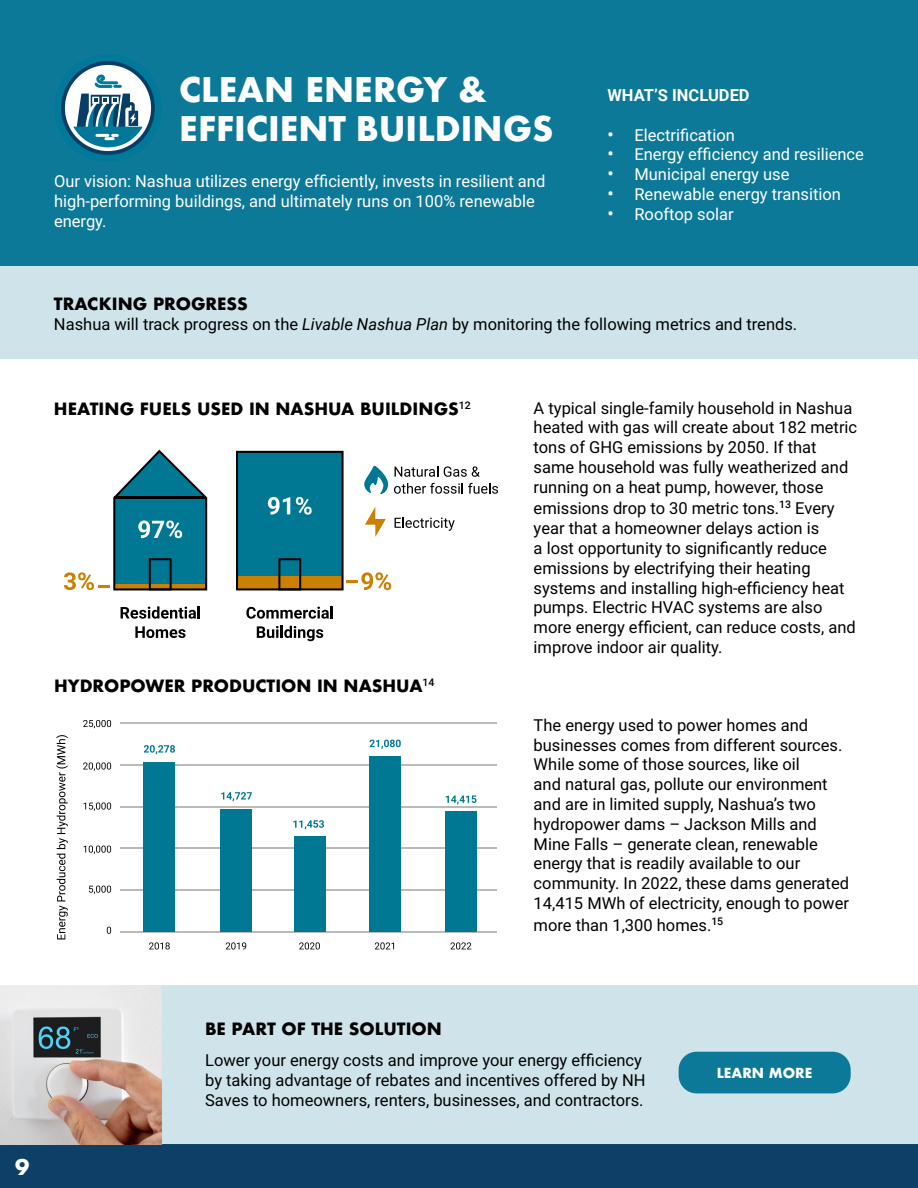
<style>
.page{position:relative;width:918px;height:1188px;background:#fff}
.page>*{position:absolute;margin:0;border:0;box-sizing:border-box;transform-origin:0 0}
.t1{font:700 33px/39.6px "Futura";color:#fff}
.t2{font:700 21px "Futura";color:#fff}
.t3{font:16.5px/19.8px "Roboto";color:#000}
.t4{font:16.5px/19.8px "Roboto";color:#fff}
.t5{font:700 16.5px "Futura";color:#000}
.t6{font:700 16.5px "Roboto";color:#fff}
.t7{font:700 13.5px "Futura";color:#fff}
.s1{font-weight:500;font-size:18px}
.s2{font-style:italic}
</style>
<div class="page">
<div style="left:0;top:1145px;width:918px;height:43px;background:#0e3f66"></div>
<div style="left:0;top:266px;width:918px;height:93px;background:#cfe4ea"></div>
<div style="left:0;top:0;width:918px;height:266px;background:#0c7998"></div>
<div style="left:0;top:986px;width:918px;height:159px;background:#cfe4ea"></div>
<img style="left:0;top:986px;width:162px;height:159px">
<div style="left:679px;top:1052px;width:172px;height:41px;background:#0c7998;border-radius:18px"></div>
<div style="left:54px;top:54px;width:108px;height:108px;background:#007899;border-radius:50%"></div>
<svg style="left:61px;top:61px;width:94px;height:94px"></svg>
<svg style="left:121px;top:606px;width:79px;height:13px"></svg>
<svg style="left:135px;top:626px;width:51px;height:12px"></svg>
<svg style="left:246px;top:606px;width:87px;height:13px"></svg>
<svg style="left:257px;top:626px;width:66px;height:15px"></svg>
<svg style="left:64px;top:450px;width:143px;height:140px"></svg>
<svg style="left:236px;top:451px;width:262px;height:139px"></svg>
<hr style="left:121px;top:931px;width:376px;height:1px;background:#bababa">
<hr style="left:121px;top:889px;width:376px;height:2px;background:#bababa">
<hr style="left:121px;top:848px;width:376px;height:1px;background:#bababa">
<hr style="left:121px;top:806px;width:376px;height:1px;background:#bababa">
<hr style="left:121px;top:764px;width:376px;height:2px;background:#bababa">
<hr style="left:121px;top:723px;width:376px;height:1px;background:#bababa">
<svg style="left:107px;top:927px;width:4px;height:7px"></svg>
<svg style="left:89px;top:886px;width:22px;height:8px"></svg>
<svg style="left:84px;top:846px;width:27px;height:8px"></svg>
<svg style="left:84px;top:803px;width:27px;height:8px"></svg>
<svg style="left:83px;top:762px;width:28px;height:9px"></svg>
<svg style="left:83px;top:720px;width:28px;height:8px"></svg>
<svg style="left:56px;top:735px;width:12px;height:204px"></svg>
<div style="left:144px;top:762px;width:31px;height:169px;background:#007894"></div>
<svg style="left:149px;top:942px;width:21px;height:8px"></svg>
<svg style="left:144px;top:745px;width:31px;height:9px"></svg>
<div style="left:220px;top:809px;width:32px;height:122px;background:#007894"></div>
<svg style="left:226px;top:942px;width:20px;height:8px"></svg>
<svg style="left:221px;top:792px;width:31px;height:9px"></svg>
<div style="left:294px;top:836px;width:32px;height:95px;background:#007894"></div>
<svg style="left:299px;top:942px;width:21px;height:8px"></svg>
<svg style="left:293px;top:820px;width:31px;height:10px"></svg>
<div style="left:369px;top:756px;width:32px;height:175px;background:#007894"></div>
<svg style="left:375px;top:942px;width:19px;height:8px"></svg>
<svg style="left:370px;top:740px;width:31px;height:9px"></svg>
<div style="left:445px;top:811px;width:32px;height:120px;background:#007894"></div>
<svg style="left:451px;top:942px;width:20px;height:8px"></svg>
<svg style="left:446px;top:795px;width:30px;height:10px"></svg>
<h1 class="t1" style="left:179px;top:70px;width:376px">CLEAN ENERGY &amp;<br>EFFICIENT BUILDINGS</h1>
<p class="t4" style="left:54px;top:171px;width:493px">Our vision: Nashua utilizes energy efficiently, invests in resilient and high-performing buildings, and ultimately runs on 100% renewable energy.</p>
<p class="t6" style="left:607px;top:84px;width:144px">WHAT’S INCLUDED</p>
<p class="t4" style="left:607px;top:124px;width:129px"><span class="s1">•</span> Electrification</p>
<p class="t4" style="left:607px;top:144px;width:258px"><span class="s1">•</span> Energy efficiency and resilience</p>
<p class="t4" style="left:607px;top:164px;width:184px"><span class="s1">•</span> Municipal energy use</p>
<p class="t4" style="left:607px;top:184px;width:235px"><span class="s1">•</span> Renewable energy transition</p>
<p class="t4" style="left:607px;top:203px;width:128px"><span class="s1">•</span> Rooftop solar</p>
<p class="t5" style="left:54px;top:292px;width:195px">TRACKING PROGRESS</p>
<p class="t3" style="left:54px;top:313px;width:745px">Nashua will track progress on the <span class="s2">Livable Nashua Plan</span> by monitoring the following metrics and trends.</p>
<p class="t5" style="left:54px;top:397px;width:418px">HEATING FUELS USED IN NASHUA BUILDINGS<sup>12</sup></p>
<p class="t3" style="left:534px;top:397px;width:325px">A typical single-family household in Nashua heated with gas will create about 182 metric tons of GHG emissions by 2050. If that same household was fully weatherized and running on a heat pump, however, those</p>
<p class="t3" style="left:534px;top:498px;width:324px">emissions drop to 30 metric tons.<sup>13</sup> Every year that a homeowner delays action is<br>a lost opportunity to significantly reduce emissions by electrifying their heating systems and installing high-efficiency heat pumps. Electric HVAC systems are also more energy efficient, can reduce costs, and improve indoor air quality.</p>
<p class="t5" style="left:54px;top:674px;width:382px">HYDROPOWER PRODUCTION IN NASHUA<sup>14</sup></p>
<p class="t3" style="left:534px;top:714px;width:317px">The energy used to power homes and businesses comes from different sources.<br>While some of those sources, like oil<br>and natural gas, pollute our environment and are in limited supply, Nashua’s two hydropower dams – Jackson Mills and Mine Falls – generate clean, renewable energy that is readily available to our community. In 2022, these dams generated 14,415 MWh of electricity, enough to power</p>
<p class="t3" style="left:534px;top:914px;width:191px">more than 1,300 homes.<sup>15</sup></p>
<p class="t2" style="left:15px;top:1152px;width:16px">9</p>
<p class="t5" style="left:205px;top:1017px;width:238px">BE PART OF THE SOLUTION</p>
<p class="t3" style="left:205px;top:1050px;width:442px">Lower your energy costs and improve your energy efficiency by taking advantage of rebates and incentives offered by NH<br>Saves to homeowners, renters, businesses, and contractors.</p>
<p class="t7" style="left:717px;top:1063px;width:97px">LEARN MORE</p>
</div>
